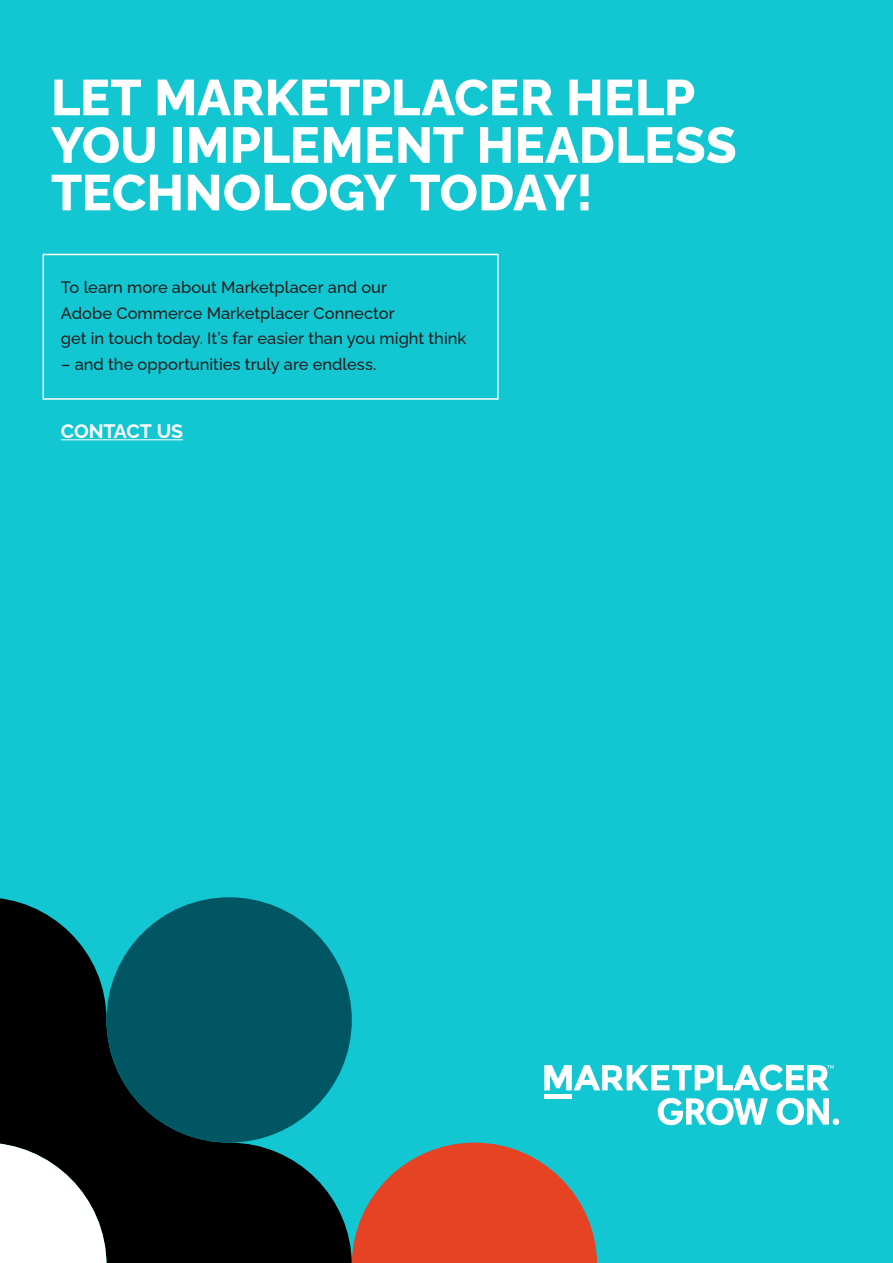
<style>
.page{position:relative;width:893px;height:1263px;background:#12c7d1}
.page>*{position:absolute;margin:0;border:0;box-sizing:border-box;transform-origin:0 0}
.t1{font:800 50.25px/47.5px "Raleway";letter-spacing:.005em;color:#fff}
.BOdy{font:700 19.5px "Raleway";letter-spacing:-.015em;color:#fff}
.BOdy-2{font:500 16.5px/25.5px "Raleway";color:#231f20}
</style>
<div class="page">
<div style="left:544px;top:1094px;width:28px;height:5px;background:#fff"></div>
<svg style="left:544px;top:1064px;width:290px;height:27px"></svg>
<svg style="left:658px;top:1098px;width:110px;height:27px"></svg>
<svg style="left:777px;top:1098px;width:52px;height:27px"></svg>
<div style="left:833px;top:1118px;width:6px;height:7px;background:#fff;border-radius:50%"></div>
<div style="left:43px;top:254px;width:456px;height:146px;border:2px solid #fff"></div>
<hr style="left:61px;top:439px;width:122px;height:1px;background:#fff">
<svg style="left:0;top:897px;width:352px;height:366px;fill:#000"></svg>
<div style="left:106px;top:897px;width:246px;height:245px;background:#005763;border-radius:50%"></div>
<svg style="left:0;top:1142px;width:106px;height:121px;background:#bebfbf"></svg>
<svg style="left:352px;top:1142px;width:245px;height:121px"></svg>
<p class="t1" style="left:51px;top:68px;width:687px">LET MARKETPLACER HELP<br>YOU IMPLEMENT HEADLESS<br>TECHNOLOGY TODAY!</p>
<p class="BOdy-2" style="left:61px;top:273px;width:407px">To learn more about Marketplacer and our<br>Adobe Commerce Marketplacer Connector<br>get in touch today. It’s far easier than you might think</p>
<p class="BOdy-2" style="left:61px;top:349px;width:317px">– and the opportunities truly are endless.</p>
<p class="BOdy" style="left:61px;top:415px;width:124px">CONTACT US</p>
</div>
